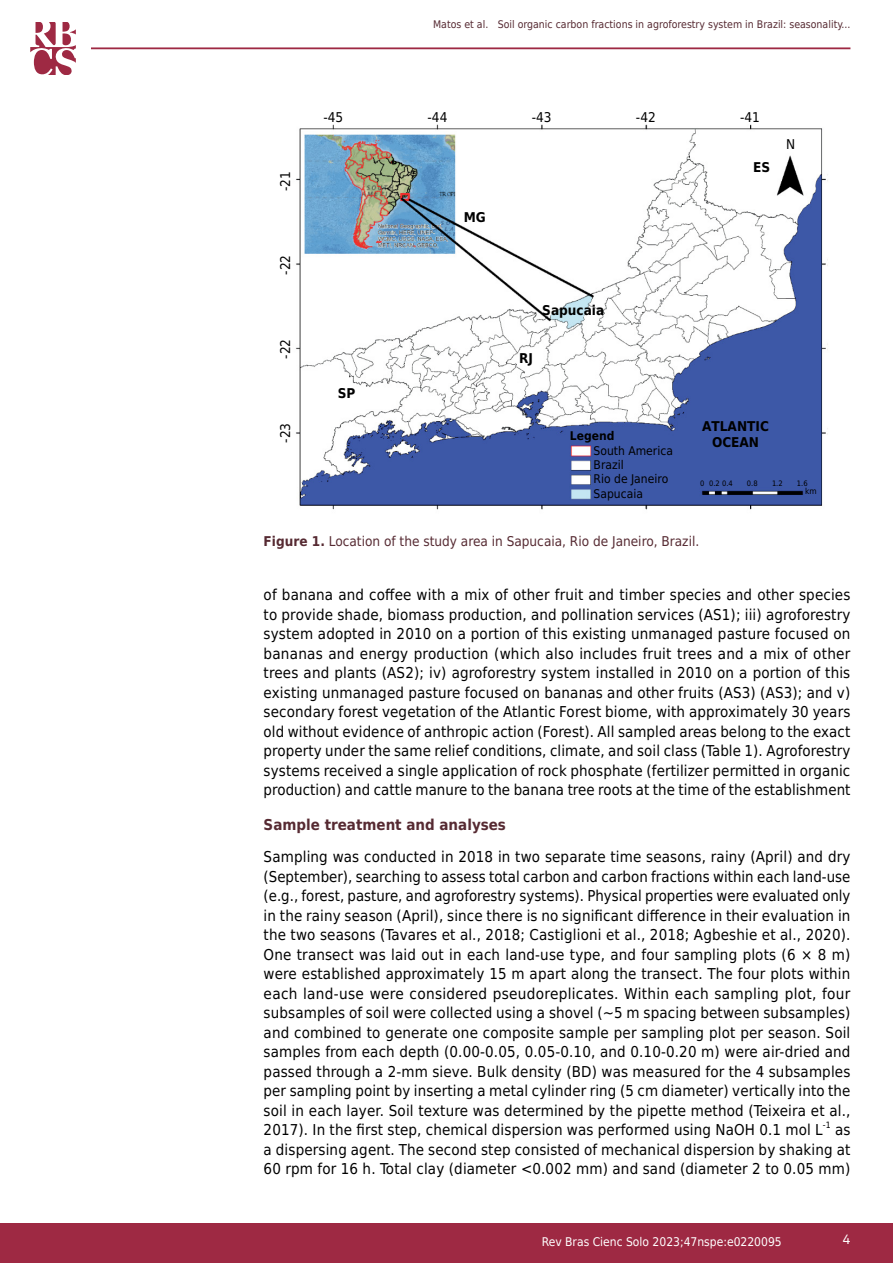
<style>
.page{position:relative;width:893px;height:1263px;background:#fff}
.page>*{position:absolute;margin:0;border:0;box-sizing:border-box;transform-origin:0 0}
.t1{font:15px/19.5px "DejaVu Sans Condensed";letter-spacing:.01em;color:#000;text-align:justify}
.t2{font:700 15px "DejaVu Sans Condensed";color:#562a32}
.t3{font:13.5px "DejaVu Sans Condensed";color:#562a32}
.t4{font:700 13.5px/16.2px "DejaVu Sans Condensed";color:#000;text-align:center}
.t5{font:13.5px "DejaVu Sans Condensed";color:#000}
.t6{font:13.5px "Akkurat Pro";color:#fff}
.t7{font:12px/14.4px "DejaVu Sans Condensed";color:#000}
.t8{font:12px "DejaVu Sans Condensed";color:#fff}
.t9{font:700 12px "DejaVu Sans Condensed";color:#000}
.t10{font:10.5px "DejaVu Sans Condensed";color:#562a32}
.t11{font:8.7px "DejaVu Sans Condensed";color:#000}
.t12{font:8.25px "DejaVu Sans Condensed";color:#000}
.t13{font:7.5px "DejaVu Sans Condensed";color:#000}
.s1{font-weight:700}
</style>
<div class="page">
<div style="left:0;top:1223px;width:893px;height:40px;background:#9e2943"></div>
<hr style="left:91px;top:47px;width:759px;height:2px;background:#9e2943">
<svg style="left:30px;top:22px;width:46px;height:52px"></svg>
<img style="left:296px;top:124px;width:532px;height:386px">
<p class="t10" style="left:433px;top:16px;width:419px">Matos et al. Soil organic carbon fractions in agroforestry system in Brazil: seasonality...</p>
<p class="t5" style="left:274px;top:191px;width:21px;rotate:-90deg">-21</p>
<p class="t5" style="left:274px;top:275px;width:21px;rotate:-90deg">-22</p>
<p class="t5" style="left:274px;top:359px;width:21px;rotate:-90deg">-22</p>
<p class="t5" style="left:274px;top:443px;width:21px;rotate:-90deg">-23</p>
<p class="t5" style="left:323px;top:106px;width:21px">-45</p>
<p class="t5" style="left:428px;top:106px;width:21px">-44</p>
<p class="t5" style="left:532px;top:106px;width:21px">-43</p>
<p class="t5" style="left:636px;top:106px;width:21px">-42</p>
<p class="t5" style="left:740px;top:106px;width:21px">-41</p>
<p class="t4" style="left:464px;top:209px;width:24px">MG</p>
<p class="t4" style="left:753px;top:159px;width:19px">ES</p>
<p class="t5" style="left:786px;top:134px;width:11px">N</p>
<p class="t4" style="left:338px;top:385px;width:19px">SP</p>
<p class="t4" style="left:542px;top:302px;width:64px">Sapucaia</p>
<p class="t4" style="left:519px;top:349px;width:15px">RJ</p>
<p class="t9" style="left:570px;top:426px;width:46px">Legend</p>
<p class="t7" style="left:594px;top:443px;width:81px">South America<br>Brazil<br>Rio de Janeiro<br>Sapucaia</p>
<p class="t4" style="left:702px;top:418px;width:68px">ATLANTIC<br>OCEAN</p>
<p class="t13" style="left:700px;top:477px;width:34px">0 0.2 0.4</p>
<p class="t13" style="left:747px;top:477px;width:12px">0.8</p>
<p class="t13" style="left:772px;top:477px;width:12px">1.2</p>
<p class="t13" style="left:797px;top:477px;width:12px">1.6</p>
<p class="t12" style="left:805px;top:484px;width:13px">km</p>
<p class="t3" style="left:264px;top:530px;width:437px"><span class="s1">Figure 1.</span> Location of the study area in Sapucaia, Rio de Janeiro, Brazil.</p>
<p class="t1" style="left:264px;top:585px;width:588px">of banana and coffee with a mix of other fruit and timber species and other species to provide shade, biomass production, and pollination services (AS1); iii) agroforestry system adopted in 2010 on a portion of this existing unmanaged pasture focused on bananas and energy production (which also includes fruit trees and a mix of other trees and plants (AS2); iv) agroforestry system installed in 2010 on a portion of this existing unmanaged pasture focused on bananas and other fruits (AS3) (AS3); and v) secondary forest vegetation of the Atlantic Forest biome, with approximately 30 years old without evidence of anthropic action (Forest). All sampled areas belong to the exact property under the same relief conditions, climate, and soil class (Table 1). Agroforestry systems received a single application of rock phosphate (fertilizer permitted in organic production) and cattle manure to the banana tree roots at the time of the establishment</p>
<p class="t2" style="left:264px;top:812px;width:244px">Sample treatment and analyses</p>
<p class="t1" style="left:264px;top:847px;width:588px">Sampling was conducted in 2018 in two separate time seasons, rainy (April) and dry (September), searching to assess total carbon and carbon fractions within each land-use (e.g., forest, pasture, and agroforestry systems). Physical properties were evaluated only in the rainy season (April), since there is no significant difference in their evaluation in the two seasons (Tavares et al., 2018; Castiglioni et al., 2018; Agbeshie et al., 2020).<br>One transect was laid out in each land-use type, and four sampling plots (6 × 8 m) were established approximately 15 m apart along the transect. The four plots within each land-use were considered pseudoreplicates. Within each sampling plot, four subsamples of soil were collected using a shovel (~5 m spacing between subsamples) and combined to generate one composite sample per sampling plot per season. Soil samples from each depth (0.00-0.05, 0.05-0.10, and 0.10-0.20 m) were air-dried and passed through a 2-mm sieve. Bulk density (BD) was measured for the 4 subsamples per sampling point by inserting a metal cylinder ring (5 cm diameter) vertically into the soil in each layer. Soil texture was determined by the pipette method (Teixeira et al., 2017). In the first step, chemical dispersion was performed using NaOH 0.1 mol L</p>
<p class="t11" style="left:823px;top:1118px;width:9px">-1</p>
<p class="t1" style="left:264px;top:1120px;width:588px;text-indent:571px">as a dispersing agent. The second step consisted of mechanical dispersion by shaking at 60 rpm for 16 h. Total clay (diameter &lt;0.002 mm) and sand (diameter 2 to 0.05 mm)</p>
<p class="t8" style="left:542px;top:1231px;width:241px">Rev Bras Cienc Solo 2023;47nspe:e0220095</p>
<p class="t6" style="left:843px;top:1231px;width:9px">4</p>
</div>
